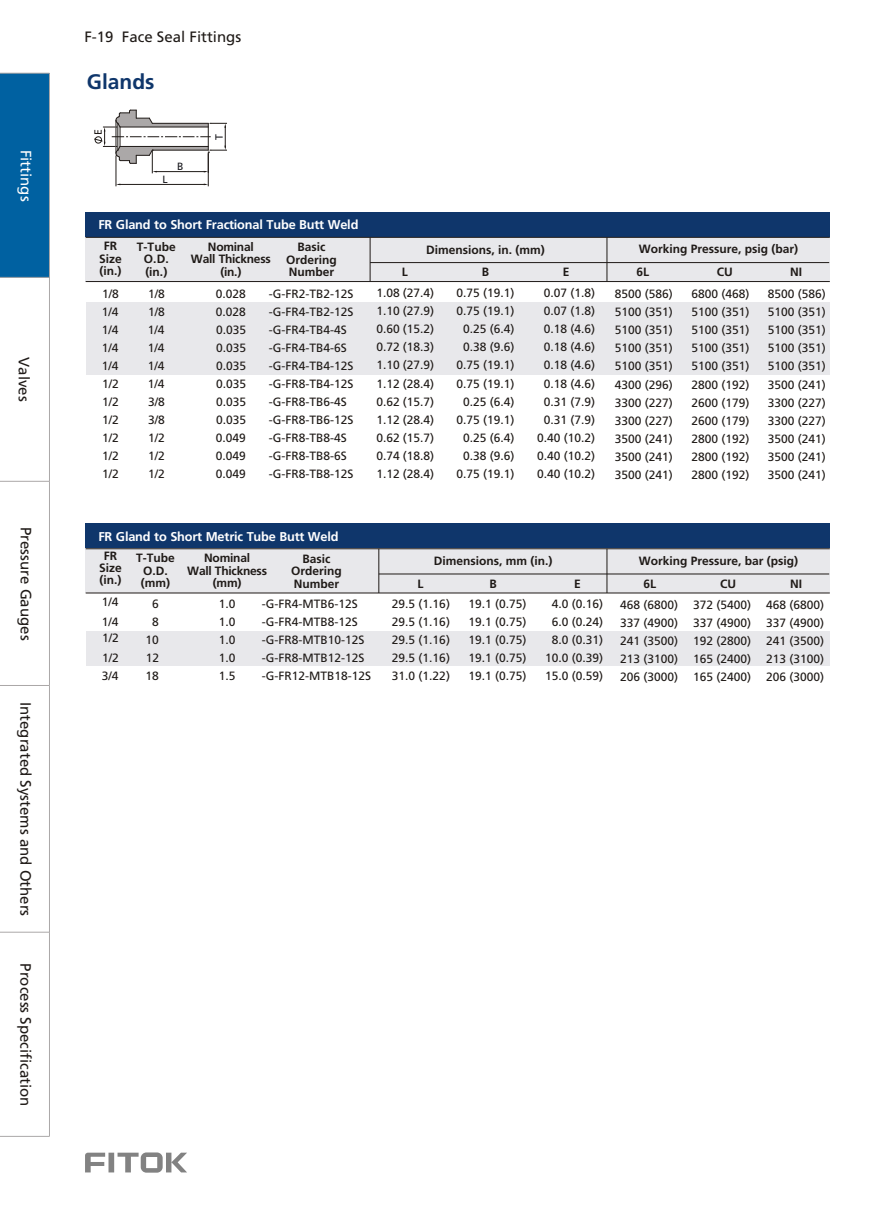
<style>
.page{position:relative;width:893px;height:1212px;background:#fff}
.page>*{position:absolute;margin:0;border:0;box-sizing:border-box;transform-origin:0 0}
.t1{font:300 21px "Frutiger CE";color:#0f366b}
.t2{font:15px "Frutiger CE";color:#1f1a17}
.t3{font:15px "Frutiger CE";color:#fff}
.t4{font:300 12.75px "Frutiger CE";letter-spacing:-.015em;color:#fff}
.t5{font:12px/18.1px "Frutiger CE";color:#1f1a17;text-align:justify}
.t6{font:300 12px/12.5px "Frutiger CE";color:#1f1a17;text-align:center}
.t7{font:300 12px/12.5px "Frutiger CE";letter-spacing:-.02em;color:#1f1a17;text-align:center}
.t8{font:10.5px "Frutiger CE";color:#17171c}
.t9{font:10.5px "Frutiger CE";color:#1f1a17}
</style>
<div class="page">
<svg style="left:85px;top:1152px;width:102px;height:21px"></svg>
<div style="left:86px;top:303px;width:744px;height:72px;background:#e8e8eb"></div>
<div style="left:86px;top:212px;width:744px;height:25px;background:#0f366b"></div>
<div style="left:86px;top:237px;width:744px;height:45px;background:#e8e8eb"></div>
<hr style="left:370px;top:262px;width:459px;height:1px;background:#1f1a17">
<hr style="left:370px;top:237px;width:1px;height:45px;background:#1f1a17">
<hr style="left:607px;top:237px;width:1px;height:45px;background:#1f1a17">
<hr style="left:86px;top:237px;width:744px;height:1px;background:#1f1a17">
<hr style="left:86px;top:281px;width:744px;height:1px;background:#1f1a17">
<div style="left:86px;top:631px;width:744px;height:34px;background:#e8e8eb"></div>
<div style="left:86px;top:523px;width:744px;height:26px;background:#0f366b"></div>
<div style="left:86px;top:549px;width:744px;height:44px;background:#e8e8eb"></div>
<hr style="left:379px;top:574px;width:450px;height:1px;background:#1f1a17">
<hr style="left:378px;top:549px;width:1px;height:44px;background:#1f1a17">
<hr style="left:607px;top:549px;width:1px;height:44px;background:#1f1a17">
<hr style="left:86px;top:548px;width:744px;height:1px;background:#1f1a17">
<hr style="left:86px;top:593px;width:744px;height:1px;background:#1f1a17">
<hr style="left:208px;top:153px;width:1px;height:33px;background:#1f1a17">
<hr style="left:116px;top:156px;width:1px;height:30px;background:#1f1a17">
<hr style="left:119px;top:184px;width:87px;height:1px;background:#1f1a17">
<svg style="left:94px;top:110px;width:133px;height:63px"></svg>
<div style="left:0;top:73px;width:49px;height:204px;background:#0061a1"></div>
<hr style="left:0;top:481px;width:49px;height:1px;background:#aba8a8">
<hr style="left:0;top:685px;width:49px;height:1px;background:#aba8a8">
<hr style="left:0;top:277px;width:49px;height:1px;background:#aba8a8">
<hr style="left:0;top:73px;width:49px;height:1px;background:#aba8a8">
<hr style="left:49px;top:73px;width:1px;height:204px;background:#aba8a8">
<hr style="left:49px;top:481px;width:1px;height:204px;background:#aba8a8">
<hr style="left:49px;top:277px;width:1px;height:204px;background:#aba8a8">
<hr style="left:49px;top:685px;width:1px;height:247px;background:#aba8a8">
<hr style="left:0;top:932px;width:49px;height:1px;background:#aba8a8">
<hr style="left:0;top:1136px;width:49px;height:1px;background:#aba8a8">
<hr style="left:49px;top:932px;width:1px;height:204px;background:#aba8a8">
<p class="t3" style="left:32px;top:150px;width:53px;rotate:90deg">Fittings</p>
<p class="t2" style="left:30px;top:357px;width:46px;rotate:90deg">Valves</p>
<p class="t2" style="left:32px;top:527px;width:115px;rotate:90deg">Pressure Gauges</p>
<p class="t2" style="left:32px;top:702px;width:216px;rotate:90deg">Integrated Systems and Others</p>
<p class="t2" style="left:32px;top:963px;width:145px;rotate:90deg">Process Specification</p>
<p class="t2" style="left:84px;top:31px;width:158px">F-19 Face Seal Fittings</p>
<h1 class="t1" style="left:87px;top:73px;width:69px">Glands</h1>
<p class="t9" style="left:94px;top:135px;width:7px;rotate:-90deg">E</p>
<p class="t8" style="left:163px;top:175px;width:7px">L</p>
<p class="t8" style="left:177px;top:162px;width:8px">B</p>
<p class="t8" style="left:215px;top:140px;width:7px;rotate:-90deg">T</p>
<p class="t4" style="left:98px;top:220px;width:261px">FR Gland to Short Fractional Tube Butt Weld</p>
<p class="t6" style="left:99px;top:241px;width:24px">FR<br>Size (in.)</p>
<p class="t6" style="left:286px;top:242px;width:52px">Basic<br>Ordering<br>Number</p>
<p class="t6" style="left:137px;top:241px;width:40px">T-Tube<br>O.D. (in.)</p>
<p class="t7" style="left:208px;top:241px;width:47px">Nominal</p>
<p class="t6" style="left:426px;top:244px;width:120px">Dimensions, in. (mm)</p>
<p class="t6" style="left:639px;top:244px;width:161px">Working Pressure, psig (bar)</p>
<p class="t7" style="left:191px;top:254px;width:81px">Wall Thickness (in.)</p>
<p class="t5" style="left:269px;top:285px;width:86px;text-align:left">-G-FR2-TB2-12S -G-FR4-TB2-12S -G-FR4-TB4-4S -G-FR4-TB4-6S -G-FR4-TB4-12S -G-FR8-TB4-12S -G-FR8-TB6-4S -G-FR8-TB6-12S -G-FR8-TB8-4S -G-FR8-TB8-6S -G-FR8-TB8-12S</p>
<p class="t5" style="left:768px;top:286px;width:60px">8500 (586)<br>5100 (351)<br>5100 (351)<br>5100 (351)<br>5100 (351)<br>3500 (241)<br>3300 (227)<br>3300 (227)<br>3500 (241)<br>3500 (241)<br>3500 (241)</p>
<p class="t6" style="left:402px;top:267px;width:7px">L</p>
<p class="t6" style="left:482px;top:267px;width:9px">B</p>
<p class="t6" style="left:563px;top:267px;width:8px">E</p>
<p class="t6" style="left:636px;top:267px;width:14px">6L</p>
<p class="t6" style="left:717px;top:267px;width:17px">CU</p>
<p class="t6" style="left:790px;top:267px;width:13px">NI</p>
<p class="t5" style="left:216px;top:285px;width:32px">0.028<br>0.028<br>0.035<br>0.035<br>0.035<br>0.035<br>0.035<br>0.035<br>0.049<br>0.049<br>0.049</p>
<p class="t5" style="left:376px;top:285px;width:59px">1.08 (27.4)<br>1.10 (27.9)<br>0.60 (15.2)<br>0.72 (18.3)<br>1.10 (27.9)<br>1.12 (28.4)<br>0.62 (15.7)<br>1.12 (28.4)<br>0.62 (15.7)<br>0.74 (18.8)<br>1.12 (28.4)</p>
<p class="t5" style="left:457px;top:285px;width:60px;text-align:center">0.75 (19.1)<br>0.75 (19.1)<br>0.25 (6.4)<br>0.38 (9.6)<br>0.75 (19.1)<br>0.75 (19.1)<br>0.25 (6.4)<br>0.75 (19.1)<br>0.25 (6.4)<br>0.38 (9.6)<br>0.75 (19.1)</p>
<p class="t5" style="left:537px;top:285px;width:60px;text-align:center">0.07 (1.8)<br>0.07 (1.8)<br>0.18 (4.6)<br>0.18 (4.6)<br>0.18 (4.6)<br>0.18 (4.6)<br>0.31 (7.9)<br>0.31 (7.9)<br>0.40 (10.2)<br>0.40 (10.2)<br>0.40 (10.2)</p>
<p class="t5" style="left:102px;top:285px;width:18px">1/8<br>1/4<br>1/4<br>1/4<br>1/4<br>1/2<br>1/2<br>1/2<br>1/2<br>1/2<br>1/2</p>
<p class="t5" style="left:148px;top:285px;width:18px">1/8<br>1/8<br>1/4<br>1/4<br>1/4<br>1/4<br>3/8<br>3/8<br>1/2<br>1/2<br>1/2</p>
<p class="t5" style="left:691px;top:286px;width:60px">6800 (468)<br>5100 (351)<br>5100 (351)<br>5100 (351)<br>5100 (351)<br>2800 (192)<br>2600 (179)<br>2600 (179)<br>2800 (192)<br>2800 (192)<br>2800 (192)</p>
<p class="t5" style="left:615px;top:286px;width:60px">8500 (586)<br>5100 (351)<br>5100 (351)<br>5100 (351)<br>5100 (351)<br>4300 (296)<br>3300 (227)<br>3300 (227)<br>3500 (241)<br>3500 (241)<br>3500 (241)</p>
<p class="t4" style="left:98px;top:531px;width:242px">FR Gland to Short Metric Tube Butt Weld</p>
<p class="t6" style="left:99px;top:550px;width:24px">FR<br>Size (in.)</p>
<p class="t6" style="left:291px;top:553px;width:52px">Basic<br>Ordering<br>Number</p>
<p class="t6" style="left:136px;top:553px;width:40px">T-Tube<br>O.D. (mm)</p>
<p class="t7" style="left:204px;top:553px;width:47px">Nominal</p>
<p class="t6" style="left:434px;top:556px;width:120px">Dimensions, mm (in.)</p>
<p class="t6" style="left:639px;top:555px;width:161px">Working Pressure, bar psig)</p>
<p class="t6" style="left:767px;top:555px;width:5px">(</p>
<p class="t7" style="left:187px;top:565px;width:81px">Wall Thickness (mm)</p>
<p class="t6" style="left:418px;top:578px;width:7px">L</p>
<p class="t6" style="left:490px;top:578px;width:9px">B</p>
<p class="t6" style="left:574px;top:578px;width:8px">E</p>
<p class="t6" style="left:643px;top:578px;width:14px">6L</p>
<p class="t6" style="left:720px;top:578px;width:17px">CU</p>
<p class="t6" style="left:790px;top:578px;width:13px">NI</p>
<p class="t5" style="left:102px;top:592px;width:18px;line-height:20.2px">1/4<br>1/4</p>
<p class="t5" style="left:102px;top:629px;width:18px;line-height:20.2px">1/2<br>1/2</p>
<p class="t5" style="left:102px;top:668px;width:18px">3/4</p>
<p class="t5" style="left:392px;top:595px;width:60px">29.5 (1.16)<br>29.5 (1.16)<br>29.5 (1.16)<br>29.5 (1.16)<br>31.0 (1.22)</p>
<p class="t5" style="left:469px;top:595px;width:60px">19.1 (0.75)<br>19.1 (0.75)<br>19.1 (0.75)<br>19.1 (0.75)<br>19.1 (0.75)</p>
<p class="t5" style="left:545px;top:595px;width:60px;text-align:center">4.0 (0.16)<br>6.0 (0.24)<br>8.0 (0.31)<br>10.0 (0.39)<br>15.0 (0.59)</p>
<p class="t5" style="left:146px;top:596px;width:15px;text-align:center">6<br>8<br>10<br>12<br>18</p>
<p class="t5" style="left:219px;top:596px;width:18px">1.0<br>1.0<br>1.0<br>1.0<br>1.5</p>
<p class="t5" style="left:262px;top:596px;width:111px;text-align:left">-G-FR4-MTB6-12S -G-FR4-MTB8-12S -G-FR8-MTB10-12S -G-FR8-MTB12-12S -G-FR12-MTB18-12S</p>
<p class="t5" style="left:643px;top:596px;width:5px">(</p>
<p class="t5" style="left:620px;top:596px;width:60px">468 6800)</p>
<p class="t5" style="left:789px;top:596px;width:5px">(</p>
<p class="t5" style="left:693px;top:596px;width:60px">372 5400)<br>337 4900)</p>
<p class="t5" style="left:716px;top:596px;width:5px">(</p>
<p class="t5" style="left:766px;top:596px;width:60px">468 6800)</p>
<p class="t5" style="left:620px;top:614px;width:60px">337 4900)</p>
<p class="t5" style="left:643px;top:614px;width:5px">(</p>
<p class="t5" style="left:766px;top:614px;width:60px">337 4900)</p>
<p class="t5" style="left:693px;top:614px;width:60px;text-indent:23px">(<br>192 2800)</p>
<p class="t5" style="left:789px;top:614px;width:5px">(</p>
<p class="t5" style="left:620px;top:632px;width:60px">241 3500)</p>
<p class="t5" style="left:643px;top:632px;width:5px">(</p>
<p class="t5" style="left:766px;top:632px;width:60px">241 3500)</p>
<p class="t5" style="left:693px;top:632px;width:60px;text-indent:23px">(<br>165 2400)</p>
<p class="t5" style="left:789px;top:632px;width:5px">(</p>
<p class="t5" style="left:620px;top:651px;width:60px">213 3100)</p>
<p class="t5" style="left:643px;top:651px;width:5px">(</p>
<p class="t5" style="left:766px;top:651px;width:60px">213 3100)</p>
<p class="t5" style="left:693px;top:651px;width:60px;text-indent:23px">(<br>165 2400)</p>
<p class="t5" style="left:789px;top:651px;width:5px">(</p>
<p class="t5" style="left:620px;top:669px;width:60px">206 3000)</p>
<p class="t5" style="left:643px;top:669px;width:5px">(</p>
<p class="t5" style="left:766px;top:669px;width:60px">206 3000)</p>
<p class="t5" style="left:716px;top:669px;width:5px">(</p>
<p class="t5" style="left:789px;top:669px;width:5px">(</p>
</div>
